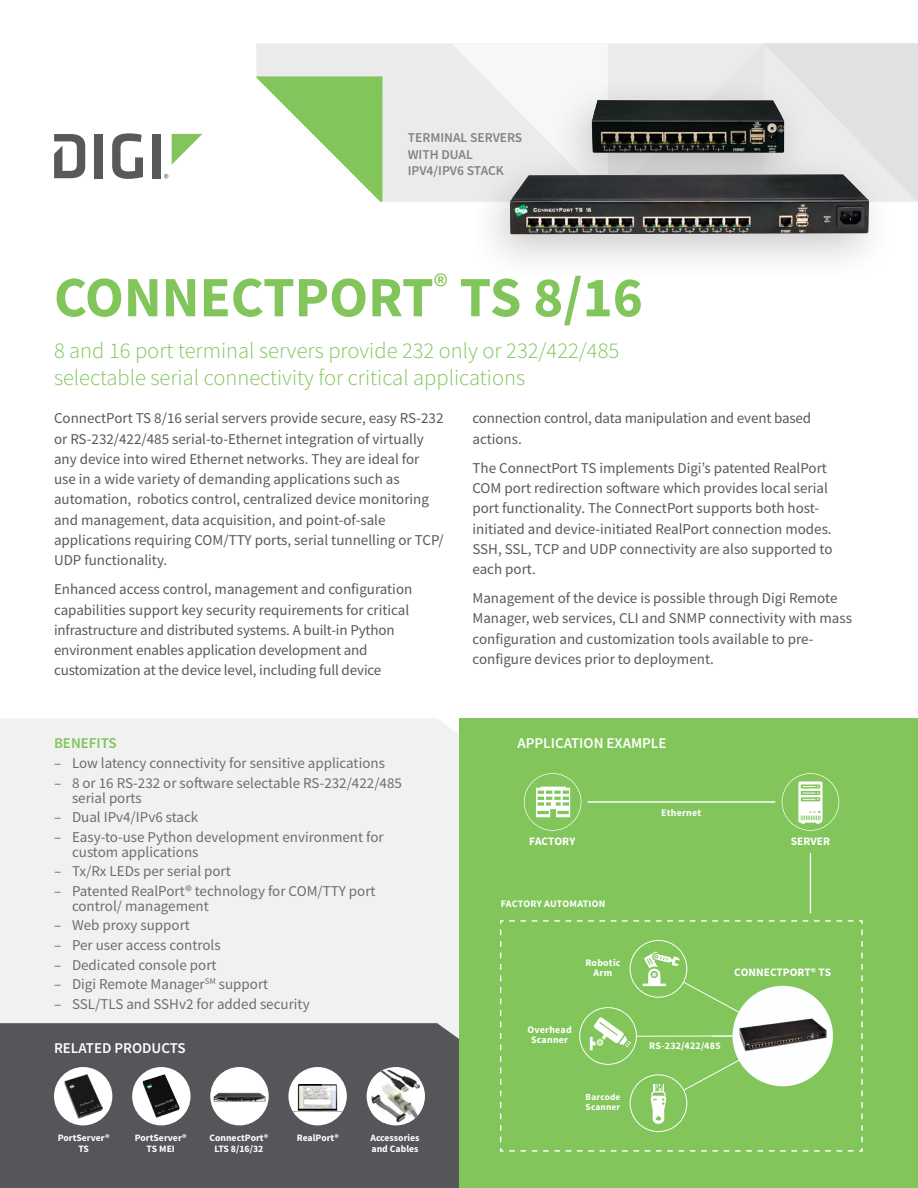
<style>
.page{position:relative;width:918px;height:1188px;background:#fff}
.page>*{position:absolute;margin:0;border:0;box-sizing:border-box;transform-origin:0 0}
.t1{font:700 57px "Source Sans Pro";color:#82c55b}
.Product_Description{font:300 22.5px/27px "Source Sans Pro";color:#82c55b}
.Body_Copy{font:15px/20.2px "Source Sans Pro";color:#58595b}
.Bullets{font:15px/15px "Source Sans Pro";color:#6d6e71}
.t2{font:600 15px "Source Sans Pro";color:#fff}
.t3{font:600 15px "Source Sans Pro";color:#82c55b}
.t4{font:600 13.5px/16.5px "Source Sans Pro";color:#808285}
.t5{font:700 11.4px "Source Sans Pro";color:#fff}
.t6{font:700 10.05px/9.9px "Source Sans Pro";letter-spacing:.02em;color:#fff;text-align:center}
.t7{font:700 9.75px/10.5px "Source Sans Pro";color:#fff;text-align:center}
.t8{font:700 9.3px/10.1px "Source Sans Pro";letter-spacing:.02em;color:#fff}
</style>
<div class="page">
<div style="left:95px;top:134px;width:8px;height:44px;background:#58595b"></div>
<svg style="left:112px;top:133px;width:31px;height:46px"></svg>
<div style="left:152px;top:134px;width:9px;height:44px;background:#58595b"></div>
<svg style="left:172px;top:134px;width:30px;height:30px"></svg>
<svg style="left:54px;top:134px;width:31px;height:44px"></svg>
<svg style="left:164px;top:174px;width:4px;height:4px"></svg>
<div style="left:459px;top:718px;width:459px;height:470px;background:#82c55b"></div>
<div style="left:0;top:719px;width:459px;height:304px;background:#f1f1f2"></div>
<div style="left:0;top:1023px;width:459px;height:165px;background:#55565a"></div>
<div style="left:256px;top:44px;width:195px;height:158px;background:#ebebeb"></div>
<svg style="left:256px;top:76px;width:126px;height:126px"></svg>
<svg style="left:451px;top:43px;width:467px;height:159px"></svg>
<hr style="left:588px;top:801px;width:187px;height:2px;background:#fff">
<svg style="left:524px;top:773px;width:57px;height:58px"></svg>
<svg style="left:500px;top:920px;width:363px;height:232px"></svg>
<div style="left:733px;top:986px;width:100px;height:100px;background:#fdfeff;border-radius:50%"></div>
<img style="left:739px;top:1018px;width:88px;height:33px">
<svg style="left:782px;top:773px;width:57px;height:58px"></svg>
<hr style="left:810px;top:853px;width:1px;height:60px;background:#fff">
<div style="left:54px;top:1067px;width:58px;height:58px;background:#fff;border-radius:50%"></div>
<img style="left:64px;top:1074px;width:38px;height:44px">
<div style="left:210px;top:1067px;width:59px;height:58px;background:#fff;border-radius:50%"></div>
<img style="left:214px;top:1092px;width:51px;height:10px">
<div style="left:367px;top:1067px;width:58px;height:58px;background:#fff;border-radius:50%"></div>
<img style="left:371px;top:1070px;width:49px;height:53px">
<svg style="left:132px;top:1067px;width:59px;height:58px"></svg>
<svg style="left:140px;top:1072px;width:49px;height:53px"></svg>
<svg style="left:136px;top:1068px;width:50px;height:56px"></svg>
<img style="left:145px;top:1074px;width:19px;height:6px">
<div style="left:288px;top:1067px;width:59px;height:58px;background:#fff;border-radius:50%"></div>
<img style="left:294px;top:1084px;width:47px;height:28px">
<div style="left:476px;top:77px;width:423px;height:209px;background:#000;opacity:.2"></div>
<img style="left:510px;top:100px;width:359px;height:134px">
<p class="t4" style="left:408px;top:129px;width:116px">TERMINAL SERVERS<br>WITH DUAL</p>
<p class="t4" style="left:408px;top:162px;width:98px">IPV4/IPV6 STACK</p>
<p class="t1" style="left:54px;top:261px;width:590px">CONNECTPORT<sup>®</sup> TS 8/16</p>
<p class="Product_Description" style="left:54px;top:337px;width:567px">8 and 16 port terminal servers provide 232 only or 232/422/485 selectable serial connectivity for critical applications</p>
<p class="Body_Copy" style="left:54px;top:408px;width:391px">ConnectPort TS 8/16 serial servers provide secure, easy RS-232 or RS-232/422/485 serial-to-Ethernet integration of virtually any device into wired Ethernet networks. They are ideal for use in a wide variety of demanding applications such as automation, robotics control, centralized device monitoring and management, data acquisition, and point-of-sale applications requiring COM/TTY ports, serial tunnelling or TCP/ UDP functionality.</p>
<p class="Body_Copy" style="left:54px;top:579px;width:360px">Enhanced access control, management and configuration capabilities support key security requirements for critical infrastructure and distributed systems. A built-in Python environment enables application development and customization at the device level, including full device</p>
<p class="Body_Copy" style="left:472px;top:408px;width:340px">connection control, data manipulation and event based actions.</p>
<p class="Body_Copy" style="left:472px;top:458px;width:361px">The ConnectPort TS implements Digi’s patented RealPort COM port redirection software which provides local serial port functionality. The ConnectPort supports both host&shy;initiated and device-initiated RealPort connection modes.<br>SSH, SSL, TCP and UDP connectivity are also supported to each port.</p>
<p class="Body_Copy" style="left:472px;top:588px;width:381px">Management of the device is possible through Digi Remote Manager, web services, CLI and SNMP connectivity with mass configuration and customization tools available to pre&shy;configure devices prior to deployment.</p>
<p class="t3" style="left:54px;top:734px;width:64px">BENEFITS</p>
<p class="t2" style="left:518px;top:734px;width:151px">APPLICATION EXAMPLE</p>
<p class="Bullets" style="left:54px;top:755px;width:333px">– Low latency connectivity for sensitive applications</p>
<p class="Bullets" style="left:72px;top:775px;width:331px;text-indent:-18px">– 8 or 16 RS-232 or software selectable RS-232/422/485 serial ports</p>
<p class="Bullets" style="left:54px;top:810px;width:146px">– Dual IPv4/IPv6 stack</p>
<p class="Bullets" style="left:72px;top:829px;width:313px;text-indent:-18px">– Easy-to-use Python development environment for custom applications</p>
<p class="Bullets" style="left:54px;top:864px;width:178px">– Tx/Rx LEDs per serial port</p>
<p class="Bullets" style="left:72px;top:883px;width:305px;text-indent:-18px">– Patented RealPort® technology for COM/TTY port control/ management</p>
<p class="Bullets" style="left:54px;top:918px;width:137px">– Web proxy support</p>
<p class="Bullets" style="left:54px;top:938px;width:168px">– Per user access controls</p>
<p class="Bullets" style="left:54px;top:957px;width:164px">– Dedicated console port</p>
<p class="Bullets" style="left:54px;top:977px;width:216px">– Digi Remote Manager<sup>SM</sup> support</p>
<p class="Bullets" style="left:54px;top:996px;width:257px">– SSL/TLS and SSHv2 for added security</p>
<p class="t6" style="left:661px;top:808px;width:42px">Ethernet</p>
<p class="t5" style="left:529px;top:834px;width:48px">FACTORY</p>
<p class="t5" style="left:791px;top:834px;width:41px">SERVER</p>
<p class="t6" style="left:501px;top:899px;width:106px">FACTORY AUTOMATION</p>
<p class="t6" style="left:585px;top:958px;width:37px">Robotic<br>Arm</p>
<p class="t5" style="left:734px;top:964px;width:99px">CONNECTPORT® TS</p>
<p class="t2" style="left:54px;top:1038px;width:133px">RELATED PRODUCTS</p>
<p class="t7" style="left:58px;top:1133px;width:53px">PortServer®<br>TS</p>
<p class="t7" style="left:135px;top:1133px;width:53px">PortServer®<br>TS MEI</p>
<p class="t7" style="left:209px;top:1133px;width:61px">ConnectPort®<br>LTS 8/16/32</p>
<p class="t7" style="left:297px;top:1133px;width:44px">RealPort®</p>
<p class="t7" style="left:370px;top:1133px;width:51px">Accessories</p>
<p class="t7" style="left:372px;top:1144px;width:49px">and Cables</p>
<p class="t6" style="left:528px;top:1025px;width:46px">Overhead<br>Scanner</p>
<p class="t8" style="left:586px;top:1093px;width:36px">Barcode<br>Scanner</p>
<p class="t6" style="left:649px;top:1041px;width:73px">RS-232/422/485</p>
</div>
